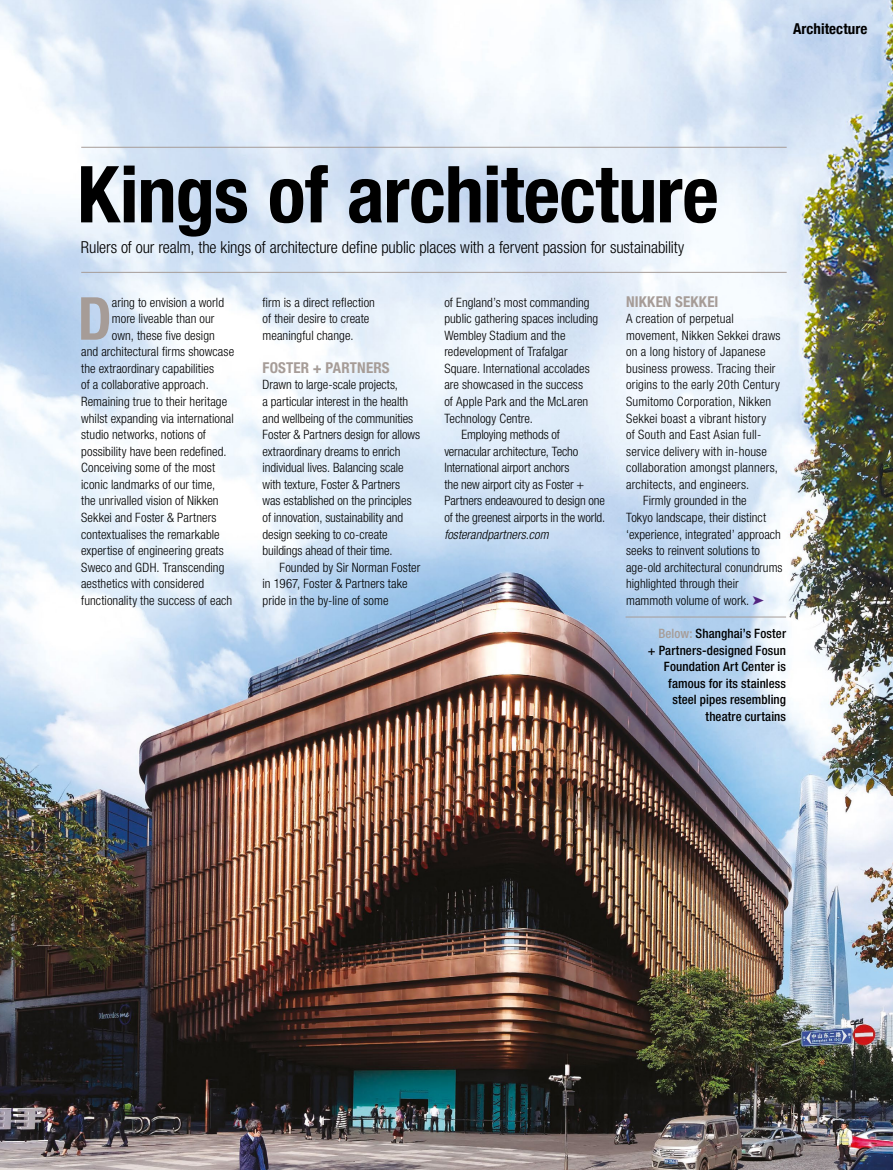
<style>
.page{position:relative;width:893px;height:1170px;background:#fff}
.page>*{position:absolute;margin:0;border:0;box-sizing:border-box;transform-origin:0 0}
.t1{font:700 condensed 78.6px "Helvetica Neue";letter-spacing:-.01em;color:#000}
.t2{font:700 condensed 59.25px "Helvetica Neue LT Pro";color:#a69c97}
.t3{font:300 condensed 16.5px "Helvetica Neue LT Pro";letter-spacing:-.005em;color:#000}
.t4{font:700 condensed 15px "Helvetica Neue LT Pro";letter-spacing:.01em;color:#a69c97}
.t5{font:700 condensed 15px "Helvetica Neue";letter-spacing:.005em;color:#000}
.t6{font:300 condensed 12.9px/16.5px "Helvetica Neue LT Pro";letter-spacing:.005em;color:#000}
.t7{font:500 condensed 12.9px/16.5px "Helvetica Neue LT Pro";letter-spacing:.01em;color:#000;text-align:right}
.t8{font:italic 300 condensed 12.9px "Helvetica Neue LT Pro";letter-spacing:.005em;color:#000}
.s1{color:#522480}
.s2{color:#a69c97}
</style>
<div class="page">
<img style="left:0;top:0;width:893px;height:1169px">
<hr style="left:81px;top:272px;width:706px;height:1px;background:#a69c97">
<hr style="left:81px;top:147px;width:706px;height:1px;background:#a69c97">
<hr style="left:626px;top:616px;width:160px;height:1px;background:#a69c97">
<p class="t5" style="left:793px;top:16px;width:76px">Architecture</p>
<h1 class="t1" style="left:77px;top:129px;width:643px">Kings of architecture</h1>
<p class="t3" style="left:81px;top:237px;width:605px">Rulers of our realm, the kings of architecture define public places with a fervent passion for sustainability</p>
<h2 class="t2" style="left:78px;top:283px;width:36px">D</h2>
<p class="t6" style="left:112px;top:293px;width:114px">aring to envision a world</p>
<p class="t6" style="left:112px;top:310px;width:104px">more liveable than our</p>
<p class="t6" style="left:112px;top:327px;width:105px">own, these five design</p>
<p class="t6" style="left:81px;top:343px;width:155px">and architectural firms showcase</p>
<p class="t6" style="left:81px;top:360px;width:135px">the extraordinary capabilities</p>
<p class="t6" style="left:81px;top:376px;width:129px">of a collaborative approach.</p>
<p class="t6" style="left:81px;top:393px;width:148px">Remaining true to their heritage</p>
<p class="t6" style="left:81px;top:409px;width:154px">whilst expanding via international</p>
<p class="t6" style="left:81px;top:426px;width:126px">studio networks, notions of</p>
<p class="t6" style="left:81px;top:443px;width:147px">possibility have been redefined.</p>
<p class="t6" style="left:81px;top:459px;width:136px">Conceiving some of the most</p>
<p class="t6" style="left:81px;top:476px;width:136px">iconic landmarks of our time,</p>
<p class="t6" style="left:81px;top:492px;width:139px">the unrivalled vision of Nikken</p>
<p class="t6" style="left:81px;top:509px;width:137px">Sekkei and Foster &amp; Partners</p>
<p class="t6" style="left:81px;top:525px;width:140px">contextualises the remarkable</p>
<p class="t6" style="left:81px;top:542px;width:144px">expertise of engineering greats</p>
<p class="t6" style="left:81px;top:558px;width:145px">Sweco and GDH. Transcending</p>
<p class="t6" style="left:81px;top:575px;width:124px">aesthetics with considered</p>
<p class="t6" style="left:81px;top:592px;width:153px">functionality the success of each</p>
<p class="t6" style="left:263px;top:293px;width:114px">firm is a direct reflection of their desire to create meaningful change.</p>
<p class="t4" style="left:263px;top:358px;width:128px">FOSTER + PARTNERS</p>
<p class="t6" style="left:263px;top:376px;width:159px">Drawn to large-scale projects,<br>a particular interest in the health and wellbeing of the communities Foster &amp; Partners design for allows extraordinary dreams to enrich individual lives. Balancing scale with texture, Foster &amp; Partners was established on the principles of innovation, sustainability and design seeking to co-create buildings ahead of their time.</p>
<p class="t6" style="left:263px;top:558px;width:159px;text-indent:17px">Founded by Sir Norman Foster in 1967, Foster &amp; Partners take pride in the by-line of some</p>
<p class="t6" style="left:444px;top:293px;width:147px">of England’s most commanding</p>
<p class="t6" style="left:444px;top:310px;width:155px">public gathering spaces including</p>
<p class="t6" style="left:444px;top:327px;width:123px">Wembley Stadium and the</p>
<p class="t6" style="left:444px;top:343px;width:125px">redevelopment of Trafalgar</p>
<p class="t6" style="left:444px;top:360px;width:147px">Square. International accolades</p>
<p class="t6" style="left:444px;top:376px;width:140px">are showcased in the success</p>
<p class="t6" style="left:444px;top:393px;width:145px">of Apple Park and the McLaren</p>
<p class="t6" style="left:444px;top:409px;width:90px">Technology Centre.</p>
<p class="t6" style="left:461px;top:426px;width:100px">Employing methods of</p>
<p class="t6" style="left:444px;top:443px;width:135px">vernacular architecture, Techo</p>
<p class="t6" style="left:444px;top:459px;width:127px">International airport anchors</p>
<p class="t6" style="left:444px;top:476px;width:141px">the new airport city as Foster +</p>
<p class="t6" style="left:444px;top:492px;width:162px">Partners endeavoured to design one</p>
<p class="t6" style="left:444px;top:509px;width:162px">of the greenest airports in the world.</p>
<p class="t8" style="left:444px;top:526px;width:106px">fosterandpartners.com</p>
<p class="t4" style="left:626px;top:292px;width:94px">NIKKEN SEKKEI</p>
<p class="t6" style="left:626px;top:310px;width:109px">A creation of perpetual</p>
<p class="t6" style="left:626px;top:327px;width:156px">movement, Nikken Sekkei draws</p>
<p class="t6" style="left:626px;top:343px;width:141px">on a long history of Japanese</p>
<p class="t6" style="left:626px;top:360px;width:151px">business prowess. Tracing their</p>
<p class="t6" style="left:626px;top:376px;width:155px">origins to the early 20th Century</p>
<p class="t6" style="left:626px;top:393px;width:146px">Sumitomo Corporation, Nikken</p>
<p class="t6" style="left:626px;top:409px;width:142px">Sekkei boast a vibrant history</p>
<p class="t6" style="left:626px;top:426px;width:137px">of South and East Asian full-</p>
<p class="t6" style="left:626px;top:443px;width:142px">service delivery with in-house</p>
<p class="t6" style="left:626px;top:459px;width:153px">collaboration amongst planners,</p>
<p class="t6" style="left:626px;top:476px;width:125px">architects, and engineers.</p>
<p class="t6" style="left:643px;top:492px;width:105px">Firmly grounded in the</p>
<p class="t6" style="left:626px;top:509px;width:142px">Tokyo landscape, their distinct</p>
<p class="t6" style="left:626px;top:525px;width:156px">‘experience, integrated’ approach</p>
<p class="t6" style="left:626px;top:542px;width:135px">seeks to reinvent solutions to</p>
<p class="t6" style="left:626px;top:558px;width:158px">age-old architectural conundrums</p>
<p class="t6" style="left:626px;top:575px;width:114px">highlighted through their</p>
<p class="t6" style="left:626px;top:592px;width:140px">mammoth volume of work. <span class="s1">➤</span></p>
<p class="t7" style="left:648px;top:625px;width:140px"><span class="s2">Below:</span> Shanghai’s Foster + Partners-designed Fosun<br>Foundation Art Center is famous for its stainless steel pipes resembling theatre curtains</p>
</div>
